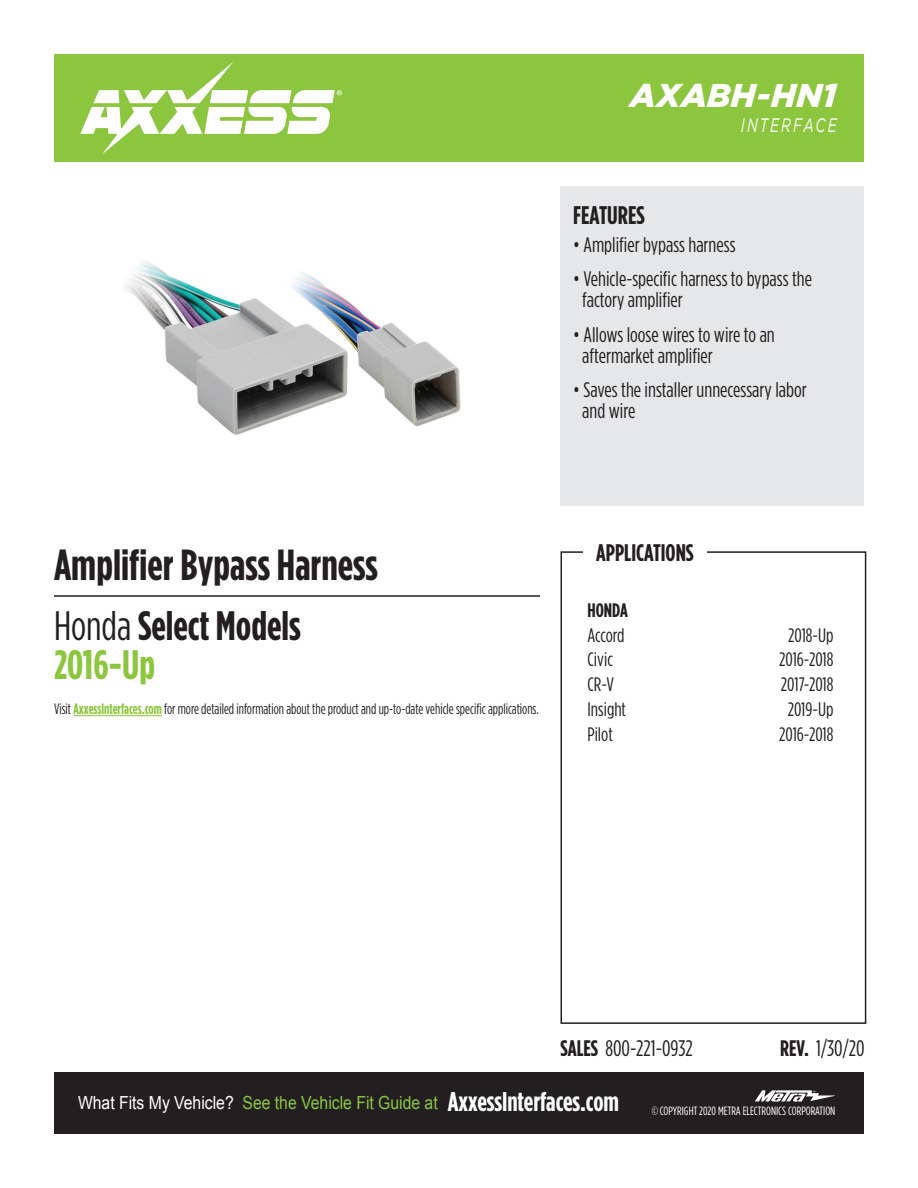
<style>
.page{position:relative;width:918px;height:1188px;background:#fff}
.page>*{position:absolute;margin:0;border:0;box-sizing:border-box;transform-origin:0 0}
.t1{font:700 43.5px "Gotham Condensed";color:#231f20}
.t2{font:700 41.1px/39px "Gotham Condensed";color:#231f20}
.t3{font:italic 900 33px "Gotham";letter-spacing:.015em;color:#fff}
.t4{font:700 27px "Gotham Condensed";color:#fff}
.t5{font:700 25.5px "Gotham Condensed";color:#231f20}
.t6{font:700 24px "Gotham Condensed";color:#231f20}
.t7{font:22.5px "Gotham Condensed";color:#231f20}
.t8{font:21px/21px "Gotham Condensed";color:#231f20}
.t9{font:19.5px "Gotham Condensed";color:#231f20}
.t10{font:italic 19.5px "Gotham";letter-spacing:.15em;color:#fff;scale:.7 1}
.t11{font:700 19.5px "Gotham Condensed";color:#231f20}
.t12{font:18px "Arial";color:#8bc63e;scale:.88 1}
.t13{font:18px "Arial";color:#fff;scale:.88 1}
.t14{font:15px "Gotham Condensed";color:#231f20;scale:.93 1}
.t15{font:12px "Gotham Condensed";color:#fff}
.s1{font-weight:400}
.s2{color:#8bc63e}
.s3{font-weight:700;color:#8bc63e}
.s4{font-weight:700}
</style>
<div class="page">
<div style="left:54px;top:1072px;width:810px;height:62px;background:#231f20"></div>
<div style="left:54px;top:54px;width:810px;height:108px;background:#8bc63e"></div>
<svg style="left:80px;top:62px;width:262px;height:92px"></svg>
<svg style="left:755px;top:1090px;width:80px;height:12px"></svg>
<div style="left:561px;top:551px;width:305px;height:473px;border:2px solid #231f20"></div>
<div style="left:561px;top:186px;width:303px;height:319px;background:#e6e7e9"></div>
<div style="left:583px;top:541px;width:124px;height:20px;background:#fff"></div>
<hr style="left:54px;top:595px;width:486px;height:2px;background:#231f20">
<img style="left:123px;top:261px;width:338px;height:174px">
<hr style="left:73px;top:715px;width:89px;height:1px;background:#8bc63e">
<h3 class="t3" style="left:630px;top:77px;width:208px">AXABH-HN1</h3>
<p class="t10" style="left:741px;top:115px;width:138px">INTERFACE</p>
<p class="t5" style="left:573px;top:201px;width:73px">FEATURES</p>
<p class="t8" style="left:573px;top:234px;width:164px">• Amplifier bypass harness</p>
<p class="t8" style="left:582px;top:268px;width:231px;text-indent:-9px">• Vehicle-specific harness to bypass the factory amplifier</p>
<p class="t8" style="left:582px;top:324px;width:194px;text-indent:-9px">• Allows loose wires to wire to an aftermarket amplifier</p>
<p class="t8" style="left:582px;top:379px;width:226px;text-indent:-9px">• Saves the installer unnecessary labor and wire</p>
<h1 class="t1" style="left:54px;top:540px;width:325px">Amplifier Bypass Harness</h1>
<h2 class="t2" style="left:54px;top:605px;width:248px"><span class="s1">Honda</span> Select Models<br><span class="s2">2016-Up</span></h2>
<p class="t14" style="left:54px;top:700px;width:523px">Visit <span class="s3">AxxessInterfaces.com</span> for more detailed information about the product and up-to-date vehicle specific applications.</p>
<p class="t6" style="left:596px;top:539px;width:99px">APPLICATIONS</p>
<p class="t11" style="left:588px;top:599px;width:42px">HONDA</p>
<p class="t9" style="left:588px;top:624px;width:39px">Accord</p>
<p class="t9" style="left:788px;top:624px;width:47px">2018-Up</p>
<p class="t9" style="left:588px;top:649px;width:27px">Civic</p>
<p class="t9" style="left:779px;top:649px;width:56px">2016-2018</p>
<p class="t9" style="left:588px;top:674px;width:28px">CR-V</p>
<p class="t9" style="left:781px;top:674px;width:54px">2017-2018</p>
<p class="t9" style="left:588px;top:699px;width:40px">Insight</p>
<p class="t9" style="left:788px;top:699px;width:47px">2019-Up</p>
<p class="t9" style="left:588px;top:724px;width:27px">Pilot</p>
<p class="t9" style="left:779px;top:724px;width:56px">2016-2018</p>
<p class="t7" style="left:561px;top:1036px;width:134px"><span class="s4">SALES</span> 800-221-0932</p>
<p class="t7" style="left:780px;top:1036px;width:86px"><span class="s4">REV.</span> 1/30/20</p>
<p class="t13" style="left:78px;top:1091px;width:179px">What Fits My Vehicle?</p>
<p class="t4" style="left:448px;top:1087px;width:173px">AxxessInterfaces.com</p>
<p class="t12" style="left:243px;top:1091px;width:223px">See the Vehicle Fit Guide at</p>
<p class="t15" style="left:652px;top:1105px;width:185px">© COPYRIGHT 2020 METRA ELECTRONICS CORPORATION</p>
</div>
